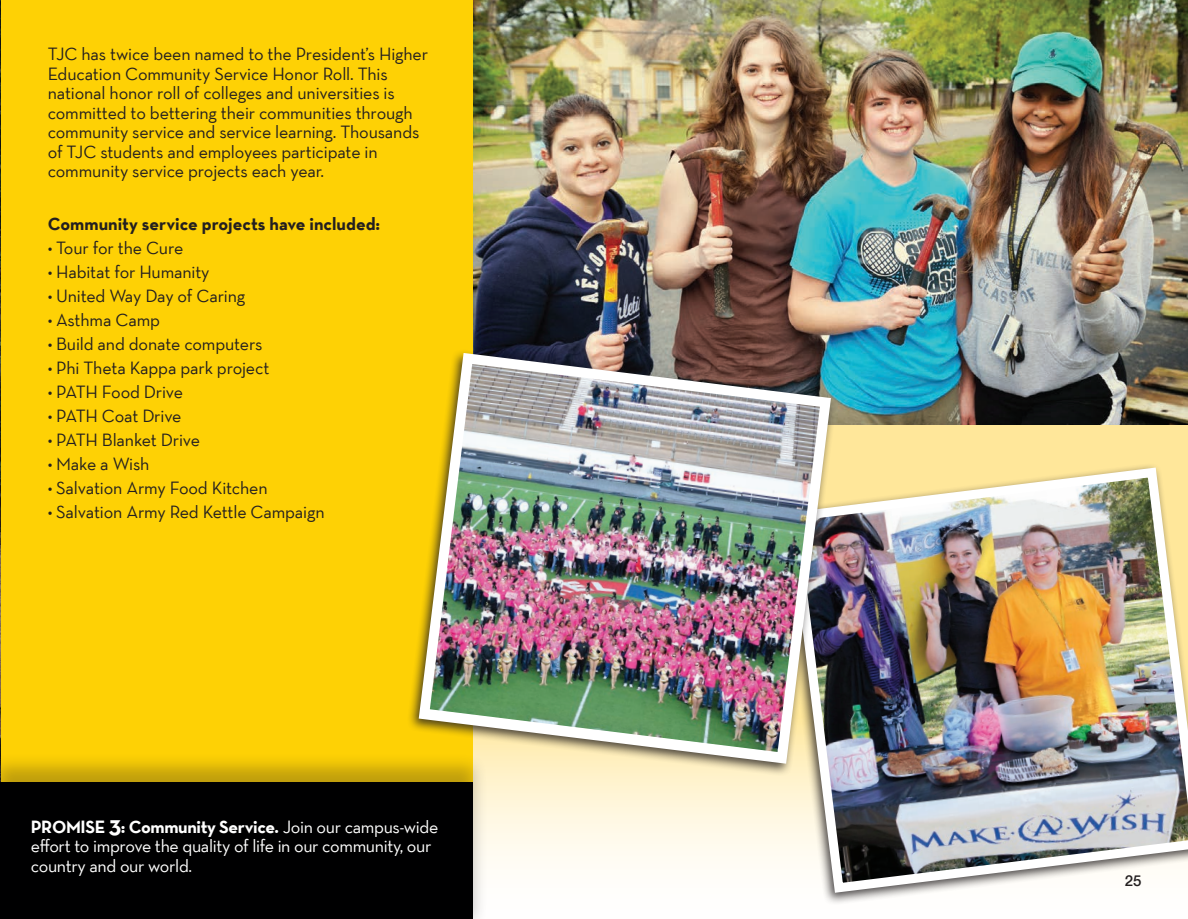
<style>
.page{position:relative;width:1188px;height:919px;background:#fff}
.page>*{position:absolute;margin:0;border:0;box-sizing:border-box;transform-origin:0 0}
.t1{font:18px/19.5px "Neutra Text";letter-spacing:-.01em;color:#231f20}
.t2{font:18px "Neutra Text";letter-spacing:-.01em;color:#231f20;scale:.95 1}
.t3{font:18px/19.5px "Neutra Text";letter-spacing:-.02em;color:#fff}
.t4{font:700 18px "Neutra Text";color:#231f20}
.t5{font:500 15px "Helvetica Neue";color:#231f20}
.s1{font-weight:700}
.s2{font-weight:700;font-size:24px}
</style>
<div class="page">
<svg style="left:488px;top:424px;width:700px;height:440px;background:#fdf0c8"></svg>
<img style="left:473px;top:0;width:715px;height:424px">
<div style="left:0;top:0;width:473px;height:918px;background:#fed105"></div>
<img style="left:0;top:1px;width:1px;height:750px">
<div style="left:0;top:751px;width:488px;height:167px;background:#231f20;opacity:.29"></div>
<div style="left:0;top:782px;width:473px;height:136px;background:#000001"></div>
<div style="left:776px;top:462px;width:412px;height:443px;background:#231f20;opacity:.8"></div>
<img style="left:783px;top:462px;width:405px;height:435px">
<div style="left:407px;top:348px;width:429px;height:428px;background:#231f20;opacity:.8"></div>
<img style="left:413px;top:347px;width:423px;height:421px">
<p class="t1" style="left:48px;top:44px;width:382px">TJC has twice been named to the President’s Higher Education Community Service Honor Roll. This national honor roll of colleges and universities is committed to bettering their communities through community service and service learning. Thousands of TJC students and employees participate in community service projects each year.</p>
<p class="t4" style="left:48px;top:212px;width:334px">Community service projects have included:</p>
<p class="t2" style="left:48px;top:237px;width:144px">• Tour for the Cure</p>
<p class="t2" style="left:48px;top:261px;width:172px">• Habitat for Humanity</p>
<p class="t2" style="left:48px;top:285px;width:209px">• United Way Day of Caring</p>
<p class="t2" style="left:48px;top:309px;width:120px">• Asthma Camp</p>
<p class="t2" style="left:48px;top:333px;width:228px">• Build and donate computers</p>
<p class="t2" style="left:48px;top:357px;width:235px">• Phi Theta Kappa park project</p>
<p class="t2" style="left:48px;top:381px;width:144px">• PATH Food Drive</p>
<p class="t2" style="left:48px;top:405px;width:142px">• PATH Coat Drive</p>
<p class="t2" style="left:48px;top:429px;width:162px">• PATH Blanket Drive</p>
<p class="t2" style="left:48px;top:453px;width:109px">• Make a Wish</p>
<p class="t2" style="left:48px;top:477px;width:233px">• Salvation Army Food Kitchen</p>
<p class="t2" style="left:48px;top:501px;width:293px">• Salvation Army Red Kettle Campaign</p>
<p class="t3" style="left:31px;top:816px;width:409px"><span class="s1">PROMISE</span> <span class="s2">3</span><span class="s1">: Community Service.</span> Join our campus-wide effort to improve the quality of life in our community, our country and our world.</p>
<p class="t5" style="left:1125px;top:867px;width:18px">25</p>
</div>
